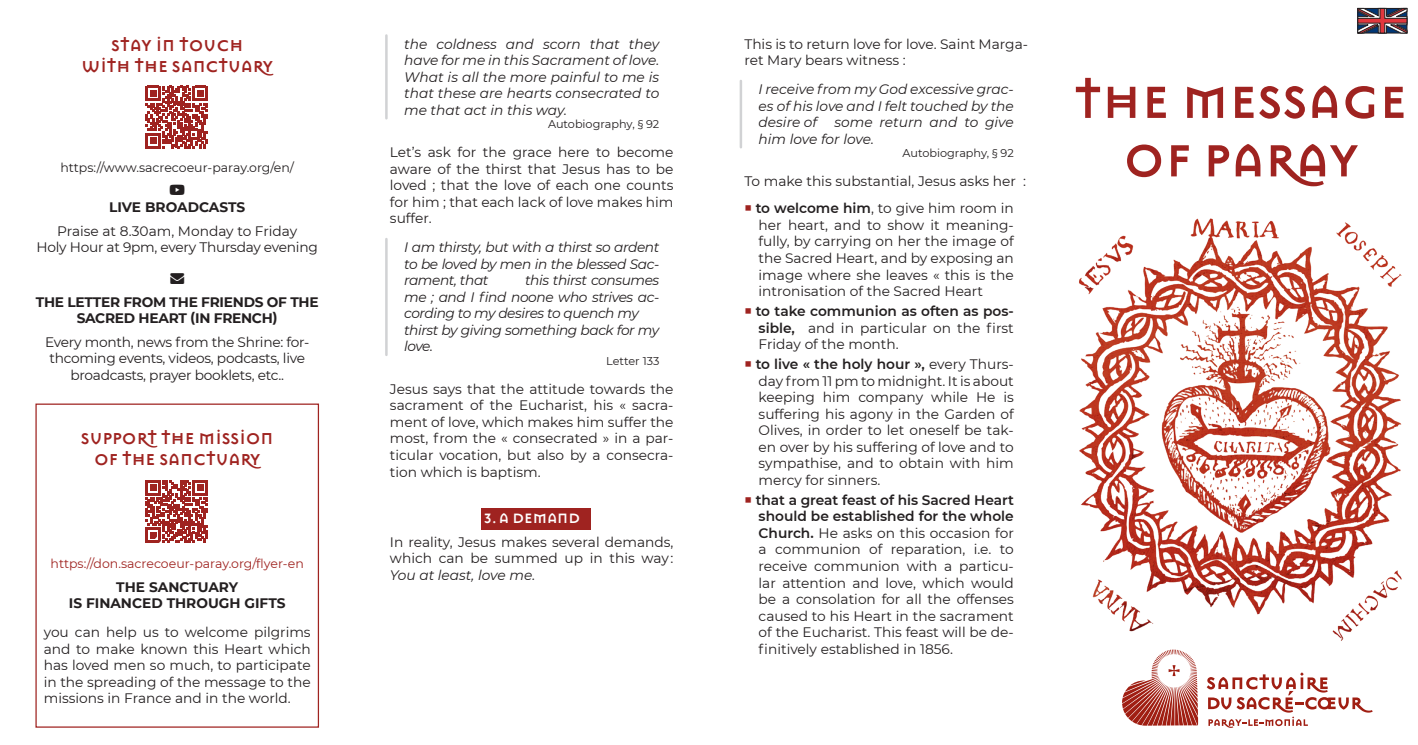
<style>
.page{position:relative;width:1418px;height:745px;background:#fff}
.page>*{position:absolute;margin:0;border:0;box-sizing:border-box;transform-origin:0 0}
.t1{font:700 50px/58.4px "Mason Sans";color:#9f2320;text-align:center}
.h3_sans_num{font:700 17.5px/21px "Mason Sans";color:#9f2320;text-align:center}
.t2{font:700 15px "Mason Sans";color:#fff}
.p_solidaire{font:13.75px/16.5px "Montserrat";color:#231f20;text-align:justify}
.autobio{font:italic 13.75px/16.5px "Montserrat";letter-spacing:-.03em;color:#231f20;text-align:justify}
.p_solidaire-2{font:13.75px/16.5px "Montserrat";letter-spacing:-.02em;color:#231f20;text-align:center}
.autobio_non_solidaire{font:italic 13.75px/16.5px "Montserrat";color:#231f20;text-align:justify}
.t3{font:700 13.75px/16.5px "Montserrat";letter-spacing:-.015em;color:#231f20;text-align:center}
.autobio-2{font:italic 13.75px/16.5px "Montserrat";color:#231f20}
.t4{font:12.5px "Montserrat";color:#9f2320}
.h3_sans_num-2{font:12.5px "Montserrat";color:#231f20}
.autobio__signe{font:11.25px "Montserrat";color:#231f20}
.s1{font-style:italic}
.s2{font-weight:600}
</style>
<div class="page">
<img style="left:1079px;top:218px;width:323px;height:423px">
<svg style="left:1122px;top:649px;width:76px;height:76px"></svg>
<svg style="left:1206px;top:672px;width:166px;height:55px"></svg>
<hr style="left:385px;top:35px;width:2px;height:83px;background:#d1d2d4">
<hr style="left:385px;top:239px;width:2px;height:115px;background:#d1d2d4">
<div style="left:481px;top:508px;width:109px;height:21px;background:#9f2320"></div>
<hr style="left:739px;top:81px;width:3px;height:66px;background:#d1d2d4">
<svg style="left:146px;top:480px;width:62px;height:63px"></svg>
<div style="left:35px;top:403px;width:284px;height:324px;border:1px solid #9f2320"></div>
<svg style="left:1357px;top:7px;width:50px;height:27px"></svg>
<svg style="left:1357px;top:8px;width:49px;height:25px"></svg>
<svg style="left:146px;top:86px;width:62px;height:62px"></svg>
<p class="h3_sans_num" style="left:82px;top:36px;width:193px">STAY IN TOUCH<br>WITH THE SANCTUARY</p>
<p class="h3_sans_num-2" style="left:60px;top:159px;width:235px">https://www.sacrecoeur-paray.org/en/</p>
<p class="t3" style="left:109px;top:198px;width:138px">LIVE BROADCASTS</p>
<p class="p_solidaire-2" style="left:37px;top:222px;width:283px">Praise at 8.30am, Monday to Friday<br>Holy Hour at 9pm, every Thursday evening</p>
<p class="t3" style="left:36px;top:293px;width:284px">THE LETTER FROM THE FRIENDS OF THE<br>SACRED HEART (IN FRENCH)</p>
<p class="p_solidaire-2" style="left:45px;top:333px;width:266px">Every month, news from the Shrine: for&shy;thcoming events, videos, podcasts, live broadcasts, prayer booklets, etc..</p>
<p class="h3_sans_num" style="left:81px;top:428px;width:194px">SUPPORT THE MISSION<br>OF THE SANCTUARY</p>
<p class="t4" style="left:51px;top:554px;width:255px">https://don.sacrecoeur-paray.org/flyer-en</p>
<p class="t3" style="left:69px;top:577px;width:218px">THE SANCTUARY<br>IS FINANCED THROUGH GIFTS</p>
<p class="p_solidaire" style="left:44px;top:623px;width:268px">you can help us to welcome pilgrims and to make known this Heart which has loved men so much, to participate in the spreading of the message to the missions in France and in the world.</p>
<p class="autobio_non_solidaire" style="left:404px;top:35px;width:257px">the coldness and scorn that they have for me in this Sacrament of love.<br>What is all the more painful to me is that these are hearts consecrated to me that act in this way.</p>
<p class="autobio__signe" style="left:548px;top:117px;width:113px">Autobiography, § 92</p>
<p class="p_solidaire" style="left:390px;top:144px;width:285px">Let’s ask for the grace here to become aware of the thirst that Jesus has to be loved ; that the love of each one counts for him ; that each lack of love makes him suffer.</p>
<p class="autobio" style="left:404px;top:238px;width:257px">I am thirsty, but with a thirst so ardent to be loved by men in the blessed Sac&shy;rament, that</p>
<p class="autobio" style="left:404px;top:271px;width:257px;text-align:left;text-indent:121px">this thirst consumes me ; and I find noone who strives ac&shy;cording to my desires to quench my thirst by giving something back for my love.</p>
<p class="autobio__signe" style="left:606px;top:353px;width:55px">Letter 133</p>
<p class="p_solidaire" style="left:390px;top:380px;width:285px">Jesus says that the attitude towards the sacrament of the Eucharist, his « sacra&shy;ment of love, which makes him suffer the most, from the « consecrated » in a par&shy;ticular vocation, but also by a consecra&shy;tion which is baptism.</p>
<p class="t2" style="left:483px;top:509px;width:98px">3.A DEMAND</p>
<p class="p_solidaire" style="left:390px;top:532px;width:285px">In reality, Jesus makes several demands, which can be summed up in this way :<br><span class="s1">You at least, love me.</span></p>
<p class="p_solidaire" style="left:744px;top:35px;width:285px">This is to return love for love. Saint Marga&shy;ret Mary bears witness :</p>
<p class="autobio" style="left:758px;top:81px;width:257px">I receive from my God excessive grac&shy;es of his love and I felt touched by the desire of</p>
<p class="autobio-2" style="left:758px;top:114px;width:257px;text-indent:76px">some return and to give him love for love.</p>
<p class="autobio__signe" style="left:902px;top:145px;width:113px">Autobiography, § 92</p>
<p class="p_solidaire" style="left:744px;top:172px;width:283px">To make this substantial, Jesus asks her :</p>
<p class="p_solidaire" style="left:755px;top:200px;width:260px"><span class="s2">to welcome him</span>, to give him room in her heart, and to show it meaning&shy;fully, by carrying on her the image of the Sacred Heart, and by exposing an image where she leaves « this is the intronisation of the Sacred Heart</p>
<p class="p_solidaire" style="left:755px;top:302px;width:260px"><span class="s2">to take communion as often as pos&shy;sible,</span> and in particular on the first Friday of the month.</p>
<p class="p_solidaire" style="left:755px;top:355px;width:260px"><span class="s2">to live « the holy hour »,</span> every Thurs&shy;day from 11 pm to midnight. It is about keeping him company while He is suffering his agony in the Garden of Olives, in order to let oneself be tak&shy;en over by his suffering of love and to sympathise, and to obtain with him mercy for sinners.</p>
<p class="p_solidaire" style="left:755px;top:491px;width:260px"><span class="s2">that a great feast of his Sacred Heart should be established for the whole Church.</span> He asks on this occasion for a communion of reparation, i.e. to receive communion with a particu&shy;lar attention and love, which would be a consolation for all the offenses caused to his Heart in the sacrament of the Eucharist. This feast will be de&shy;finitively established in 1856.</p>
<p class="t1" style="left:1074px;top:74px;width:334px">THE MESSAGE<br>OF PARAY</p>
</div>
